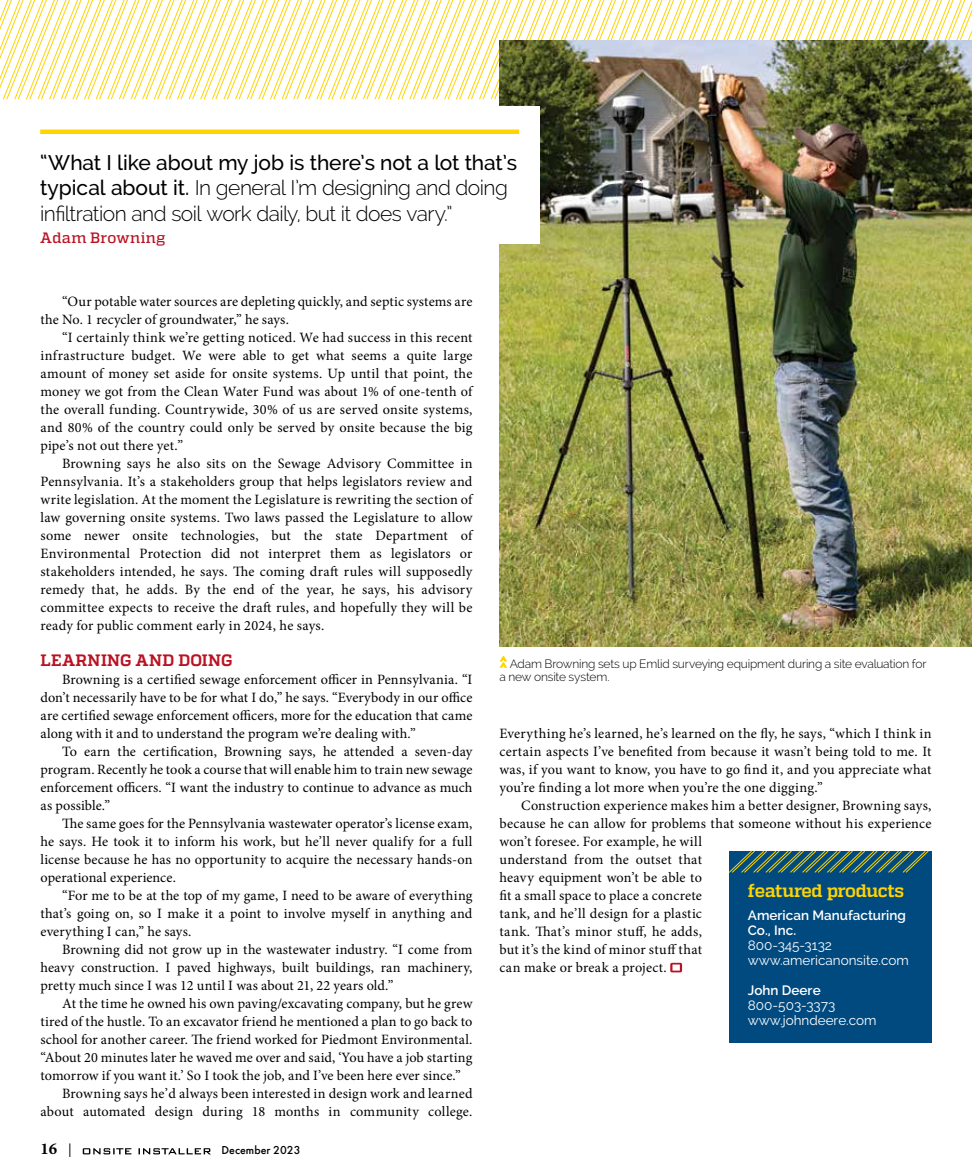
<style>
.page{position:relative;width:972px;height:1175px;background:#fff}
.page>*{position:absolute;margin:0;border:0;box-sizing:border-box;transform-origin:0 0}
.t1{font:300 21px/25.5px "Raleway";letter-spacing:-.025em;color:#000}
.t2{font:700 18px "Quadon";letter-spacing:-.025em;color:#ffd400}
.t3{font:700 16.5px "Quadon";letter-spacing:.02em;color:#ba1222}
.t4{font:16.5px "Minion Variable Concept";color:#000}
.t5{font:500 15px "Quadon";letter-spacing:.025em;color:#ba1222}
.t6{font:14.25px/18px "Minion Pro";letter-spacing:.01em;color:#000;text-align:justify}
.t7{font:13.5px/15px "Raleway";color:#fff}
.t8{font:600 13.5px/15px "Raleway";color:#fff}
.t9{font:300 12px/13.5px "Raleway";letter-spacing:-.015em;color:#000}
.t10{font:500 12px "Futura PT";color:#000}
.s1{font-weight:500}
.s2{font-family:"Helvetica Neue";font-size:13.5px}
</style>
<div class="page">
<svg style="left:83px;top:1148px;width:128px;height:6px"></svg>
<svg style="left:670px;top:962px;width:12px;height:10px"></svg>
<svg style="left:0;top:0;width:972px;height:100px"></svg>
<div style="left:729px;top:850px;width:203px;height:192px;background:#004a80"></div>
<svg style="left:500px;top:656px;width:7px;height:11px"></svg>
<img style="left:500px;top:40px;width:472px;height:606px">
<div style="left:432px;top:107px;width:108px;height:137px;background:#fff"></div>
<div style="left:40px;top:129px;width:479px;height:5px;background:#ffd400"></div>
<h1 class="t1" style="left:40px;top:149px;width:478px"><span class="s1">“What I like about my job is there’s not a lot that’s typical about it.</span> In general I’m designing and doing infiltration and soil work daily, but it does vary.”</h1>
<p class="t5" style="left:40px;top:229px;width:127px">Adam Browning</p>
<p class="t6" style="left:40px;top:293px;width:433px;text-indent:22px">“Our potable water sources are depleting quickly, and septic systems are the No. 1 recycler of groundwater,” he says.</p>
<p class="t6" style="left:40px;top:329px;width:434px;text-indent:22px">“I certainly think we’re getting noticed. We had success in this recent infrastructure budget. We were able to get what seems a quite large amount of money set aside for onsite systems. Up until that point, the money we got from the Clean Water Fund was about 1% of one-tenth of the overall funding. Countrywide, 30% of us are served onsite systems, and 80% of the country could only be served by onsite because the big pipe’s not out there yet.”</p>
<p class="t6" style="left:40px;top:454px;width:434px;text-indent:22px">Browning says he also sits on the Sewage Advisory Committee in Pennsylvania. It’s a stakeholders group that helps legislators review and write legislation. At the moment the Legislature is rewriting the section of law governing onsite systems. Two laws passed the Legislature to allow some newer onsite technologies, but the state Department of Environmental Protection did not interpret them as legislators or stakeholders intended, he says. The coming draft rules will supposedly remedy that, he adds. By the end of the year, he says, his advisory committee expects to receive the draft rules, and hopefully they will be ready for public comment early in 2024, he says.</p>
<p class="t3" style="left:40px;top:651px;width:194px">LEARNING AND DOING</p>
<p class="t6" style="left:40px;top:671px;width:433px;text-indent:22px">Browning is a certified sewage enforcement officer in Pennsylvania. “I don’t necessarily have to be for what I do,” he says. “Everybody in our office are certified sewage enforcement officers, more for the education that came along with it and to understand the program we’re dealing with.”</p>
<p class="t6" style="left:40px;top:743px;width:434px;text-indent:22px">To earn the certification, Browning says, he attended a seven-day program. Recently he took a course that will enable him to train new sewage enforcement officers. “I want the industry to continue to advance as much as possible.”</p>
<p class="t6" style="left:40px;top:815px;width:434px;text-indent:22px">The same goes for the Pennsylvania wastewater operator’s license exam, he says. He took it to inform his work, but he’ll never qualify for a full license because he has no opportunity to acquire the necessary hands-on operational experience.</p>
<p class="t6" style="left:40px;top:886px;width:434px;text-indent:22px">“For me to be at the top of my game, I need to be aware of everything that’s going on, so I make it a point to involve myself in anything and everything I can,” he says.</p>
<p class="t6" style="left:40px;top:940px;width:433px;text-indent:22px">Browning did not grow up in the wastewater industry. “I come from heavy construction. I paved highways, built buildings, ran machinery, pretty much since I was 12 until I was about 21, 22 years old.”</p>
<p class="t6" style="left:62px;top:994px;width:412px">At the time he owned his own paving/excavating company, but he grew</p>
<p class="t6" style="left:40px;top:1012px;width:434px">tired of the hustle. To an excavator friend he mentioned a plan to go back to</p>
<p class="t6" style="left:40px;top:1030px;width:434px">school for another career. The friend worked for Piedmont Environmental.</p>
<p class="t6" style="left:40px;top:1048px;width:433px">“About 20 minutes later he waved me over and said, ‘You have a job starting</p>
<p class="t6" style="left:40px;top:1066px;width:422px">tomorrow if you want it.’ So I took the job, and I’ve been here ever since.”</p>
<p class="t6" style="left:62px;top:1084px;width:412px">Browning says he’d always been interested in design work and learned</p>
<p class="t6" style="left:40px;top:1102px;width:433px">about automated design during 18 months in community college.</p>
<p class="t4" style="left:40px;top:1137px;width:32px">16 <span class="s2">|</span></p>
<p class="t10" style="left:222px;top:1143px;width:80px">December 2023</p>
<p class="t9" style="left:499px;top:656px;width:429px;text-indent:10px">Adam Browning sets up Emlid surveying equipment during a site evaluation for a new onsite system.</p>
<p class="t6" style="left:500px;top:724px;width:434px">Everything he’s learned, he’s learned on the fly, he says, “which I think in certain aspects I’ve benefited from because it wasn’t being told to me. It was, if you want to know, you have to go find it, and you appreciate what you’re finding a lot more when you’re the one digging.”</p>
<p class="t6" style="left:500px;top:796px;width:434px;text-align:left;text-indent:22px">Construction experience makes him a better designer, Browning says, because he can allow for problems that someone without his experience won’t foresee. For example, he will<br>understand from the outset that<br>heavy equipment won’t be able to<br>fit a small space to place a concrete<br>tank, and he’ll design for a plastic<br>tank. That’s minor stuff, he adds,<br>but it’s the kind of minor stuff that<br>can make or break a project.</p>
<p class="t2" style="left:748px;top:880px;width:158px">featured products</p>
<p class="t8" style="left:748px;top:907px;width:160px">American Manufacturing<br>Co., Inc.</p>
<p class="t7" style="left:748px;top:937px;width:162px">800-345-3132 www.americanonsite.com</p>
<p class="t8" style="left:748px;top:982px;width:74px">John Deere</p>
<p class="t7" style="left:748px;top:997px;width:130px">800-503-3373 www.johndeere.com</p>
</div>
